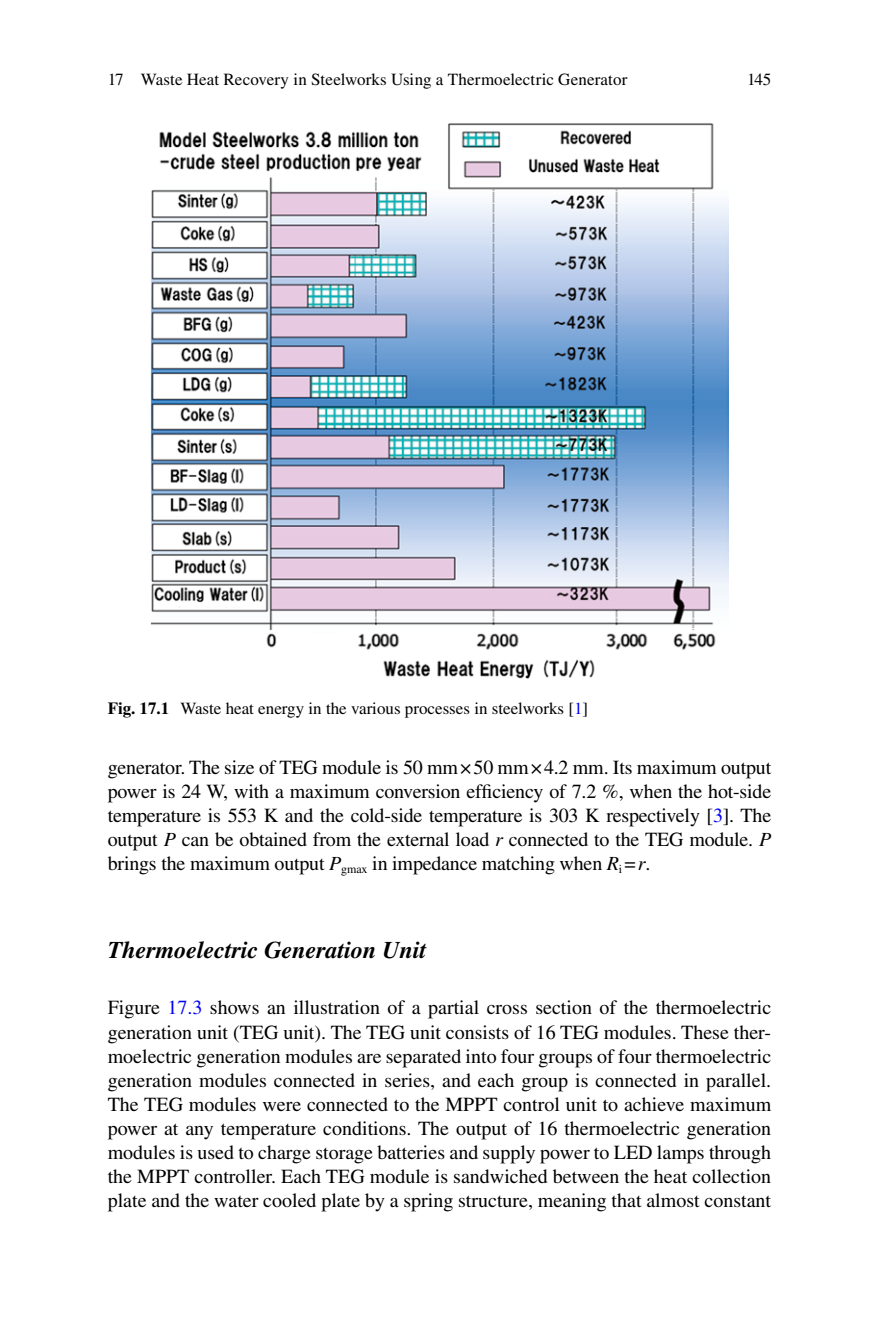
<style>
.page{position:relative;width:879px;height:1333px;background:#fff}
.page>*{position:absolute;margin:0;border:0;box-sizing:border-box;transform-origin:0 0}
.t1{font:italic 700 24px "Times";color:#000}
.t2{font:20px/24px "Times";letter-spacing:-.005em;color:#000;text-align:justify}
.t3{font:17px "Times";color:#000}
.s1{font-weight:700}
.s2{color:#0000fa}
.s3{font-style:italic}
</style>
<div class="page">
<img style="left:151px;top:123px;width:577px;height:555px">
<p class="t3" style="left:108px;top:70px;width:521px">17 Waste Heat Recovery in Steelworks Using a Thermoelectric Generator</p>
<p class="t3" style="left:747px;top:70px;width:26px">145</p>
<p class="t3" style="left:108px;top:698px;width:482px"><span class="s1">Fig. 17.1</span> Waste heat energy in the various processes in steelworks [<span class="s2">1</span>]</p>
<p class="t2" style="left:108px;top:755px;width:665px">generator. The size of TEG module is 50 mm×50 mm×4.2 mm. Its maximum output power is 24 W, with a maximum conversion efficiency of 7.2 %, when the hot-side temperature is 553 K and the cold-side temperature is 303 K respectively [<span class="s2">3</span>]. The output <span class="s3">P</span> can be obtained from the external load <span class="s3">r</span> connected to the TEG module. <span class="s3">P </span>brings the maximum output <span class="s3">P</span><sub>gmax</sub> in impedance matching when <span class="s3">R</span><sub>i</sub> =<span class="s3">r</span>.</p>
<p class="t1" style="left:108px;top:936px;width:320px">Thermoelectric Generation Unit</p>
<p class="t2" style="left:108px;top:995px;width:665px">Figure <span class="s2">17.3</span> shows an illustration of a partial cross section of the thermoelectric generation unit (TEG unit). The TEG unit consists of 16 TEG modules. These ther&shy;moelectric generation modules are separated into four groups of four thermoelectric generation modules connected in series, and each group is connected in parallel.<br>The TEG modules were connected to the MPPT control unit to achieve maximum power at any temperature conditions. The output of 16 thermoelectric generation modules is used to charge storage batteries and supply power to LED lamps through the MPPT controller. Each TEG module is sandwiched between the heat collection plate and the water cooled plate by a spring structure, meaning that almost constant</p>
</div>
